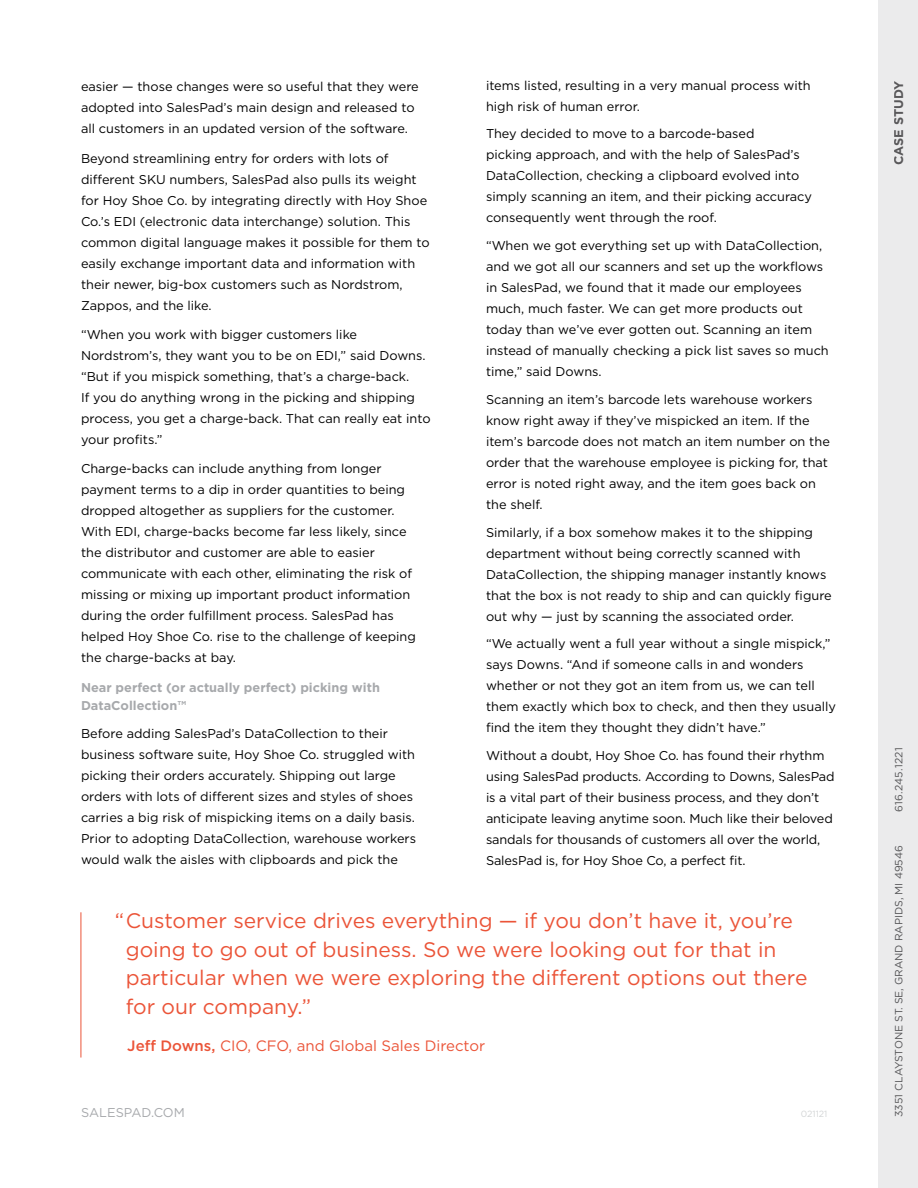
<style>
.page{position:relative;width:918px;height:1188px;background:#fff}
.page>*{position:absolute;margin:0;border:0;box-sizing:border-box;transform-origin:0 0}
.t1{font:21px/28.5px "Gotham";color:#eb5438}
.t2{font:15px "Gotham";color:#eb5438}
.t3{font:12.75px/21px "Gotham";color:#000}
.t4{font:700 12.75px/18px "Gotham";color:#a7a9ac}
.t5{font:12.75px "Gotham";color:#a7a9ac}
.t6{font:700 12.75px "Gotham";color:#414042}
.t7{font:10.5px "Gotham";color:#545456}
.t8{font:10.5px "Gotham";letter-spacing:.03em;color:#545456}
.t9{font:9px "Gotham";color:#d3d5d6}
.s1{font-weight:500}
</style>
<div class="page">
<hr style="left:81px;top:912px;width:1px;height:146px;background:#eb5438">
<div style="left:878px;top:0;width:40px;height:1188px;background:#ebebec"></div>
<p class="t3" style="left:81px;top:76px;width:339px">easier — those changes were so useful that they were adopted into SalesPad’s main design and released to all customers in an updated version of the software.</p>
<p class="t3" style="left:81px;top:147px;width:350px">Beyond streamlining entry for orders with lots of different SKU numbers, SalesPad also pulls its weight for Hoy Shoe Co. by integrating directly with Hoy Shoe Co.’s EDI (electronic data interchange) solution. This common digital language makes it possible for them to easily exchange important data and information with their newer, big-box customers such as Nordstrom, Zappos, and the like.</p>
<p class="t3" style="left:81px;top:324px;width:351px">“When you work with bigger customers like Nordstrom’s, they want you to be on EDI,” said Downs. “But if you mispick something, that’s a charge-back.<br>If you do anything wrong in the picking and shipping process, you get a charge-back. That can really eat into your profits.”</p>
<p class="t3" style="left:81px;top:458px;width:336px">Charge-backs can include anything from longer payment terms to a dip in order quantities to being dropped altogether as suppliers for the customer.<br>With EDI, charge-backs become far less likely, since the distributor and customer are able to easier communicate with each other, eliminating the risk of missing or mixing up important product information during the order fulfillment process. SalesPad has helped Hoy Shoe Co. rise to the challenge of keeping the charge-backs at bay.</p>
<p class="t4" style="left:81px;top:678px;width:300px">Near perfect (or actually perfect) picking with<br>DataCollection™</p>
<p class="t3" style="left:81px;top:722px;width:337px">Before adding SalesPad’s DataCollection to their business software suite, Hoy Shoe Co. struggled with picking their orders accurately. Shipping out large orders with lots of different sizes and styles of shoes carries a big risk of mispicking items on a daily basis.<br>Prior to adopting DataCollection, warehouse workers would walk the aisles with clipboards and pick the</p>
<p class="t3" style="left:486px;top:74px;width:326px">items listed, resulting in a very manual process with high risk of human error.</p>
<p class="t3" style="left:486px;top:123px;width:328px">They decided to move to a barcode-based<br>picking approach, and with the help of SalesPad’s DataCollection, checking a clipboard evolved into simply scanning an item, and their picking accuracy consequently went through the roof.</p>
<p class="t3" style="left:486px;top:235px;width:344px">“When we got everything set up with DataCollection, and we got all our scanners and set up the workflows in SalesPad, we found that it made our employees much, much faster. We can get more products out today than we’ve ever gotten out. Scanning an item instead of manually checking a pick list saves so much time,” said Downs.</p>
<p class="t3" style="left:486px;top:389px;width:345px">Scanning an item’s barcode lets warehouse workers know right away if they’ve mispicked an item. If the item’s barcode does not match an item number on the order that the warehouse employee is picking for, that error is noted right away, and the item goes back on the shelf.</p>
<p class="t3" style="left:486px;top:521px;width:347px">Similarly, if a box somehow makes it to the shipping department without being correctly scanned with DataCollection, the shipping manager instantly knows that the box is not ready to ship and can quickly figure out why — just by scanning the associated order.</p>
<p class="t3" style="left:486px;top:633px;width:352px">“We actually went a full year without a single mispick,” says Downs. “And if someone calls in and wonders whether or not they got an item from us, we can tell them exactly which box to check, and then they usually find the item they thought they didn’t have.”</p>
<p class="t3" style="left:486px;top:745px;width:350px">Without a doubt, Hoy Shoe Co. has found their rhythm using SalesPad products. According to Downs, SalesPad is a vital part of their business process, and they don’t anticipate leaving anytime soon. Much like their beloved sandals for thousands of customers all over the world, SalesPad is, for Hoy Shoe Co, a perfect fit.</p>
<h1 class="t1" style="left:126px;top:906px;width:683px;text-indent:-11px">“Customer service drives everything — if you don’t have it, you’re going to go out of business. So we were looking out for that in particular when we were exploring the different options out there for our company.”</h1>
<p class="t2" style="left:127px;top:1036px;width:359px"><span class="s1">Jeff Downs,</span> CIO, CFO, and Global Sales Director</p>
<p class="t5" style="left:81px;top:1105px;width:105px">SALESPAD.COM</p>
<p class="t9" style="left:801px;top:1108px;width:28px">021121</p>
<p class="t6" style="left:890px;top:165px;width:86px;rotate:-90deg">CASE STUDY</p>
<p class="t8" style="left:892px;top:812px;width:66px;rotate:-90deg">616.245.1221</p>
<p class="t7" style="left:892px;top:1117px;width:273px;rotate:-90deg">3351 CLAYSTONE ST. SE, GRAND RAPIDS, MI 49546</p>
</div>
